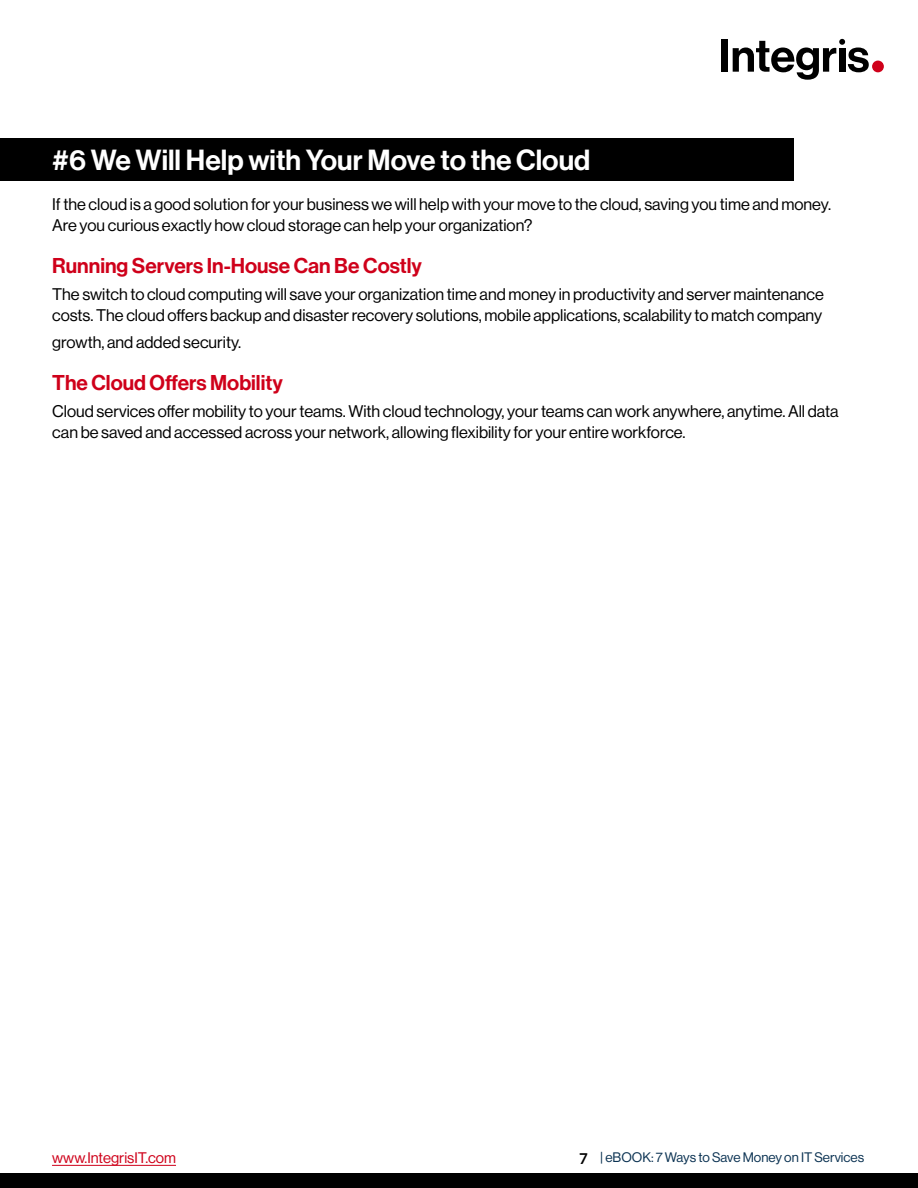
<style>
.page{position:relative;width:918px;height:1188px;background:#fff}
.page>*{position:absolute;margin:0;border:0;box-sizing:border-box;transform-origin:0 0}
.t1{font:28.5px "N Haas Grotesk DS Pro 65 Md";color:#fff}
.t2{font:21px "N Haas Grotesk DS Pro 65 Md";color:#cf001a}
.t3{font:16.5px/21px "N Haas Grotesk DS Pro 55 Rg";color:#000}
.t4{font:15px "N Haas Grotesk DS Pro 55 Rg";color:#cf001a}
.t5{font:13.5px "N Haas Grotesk DS Pro 55 Rg";color:#0c3353}
.s1{font-family:"Lato";font-weight:700;font-size:15px;color:#000}
</style>
<div class="page">
<div style="left:0;top:1173px;width:918px;height:15px;background:#000"></div>
<hr style="left:52px;top:1165px;width:124px;height:1px;background:#cf001a">
<div style="left:721px;top:39px;width:7px;height:33px;background:#000"></div>
<div style="left:872px;top:61px;width:12px;height:11px;background:#cf001a;border-radius:50%"></div>
<svg style="left:733px;top:39px;width:136px;height:41px"></svg>
<div style="left:0;top:139px;width:794px;height:42px;background:#000"></div>
<h1 class="t1" style="left:52px;top:143px;width:540px">#6 We Will Help with Your Move to the Cloud</h1>
<p class="t3" style="left:52px;top:194px;width:780px">If the cloud is a good solution for your business we will help with your move to the cloud, saving you time and money.<br>Are you curious exactly how cloud storage can help your organization?</p>
<p class="t2" style="left:52px;top:254px;width:371px">Running Servers In-House Can Be Costly</p>
<p class="t3" style="left:52px;top:284px;width:773px">The switch to cloud computing will save your organization time and money in productivity and server maintenance costs. The cloud offers backup and disaster recovery solutions, mobile applications, scalability to match company</p>
<p class="t3" style="left:52px;top:332px;width:191px">growth, and added security.</p>
<p class="t2" style="left:52px;top:371px;width:232px">The Cloud Offers Mobility</p>
<p class="t3" style="left:52px;top:401px;width:788px">Cloud services offer mobility to your teams. With cloud technology, your teams can work anywhere, anytime. All data can be saved and accessed across your network, allowing flexibility for your entire workforce.</p>
<p class="t4" style="left:52px;top:1150px;width:125px">www.IntegrisIT.com</p>
<p class="t5" style="left:579px;top:1150px;width:286px"><span class="s1">7</span> | eBOOK: 7 Ways to Save Money on IT Services</p>
</div>
